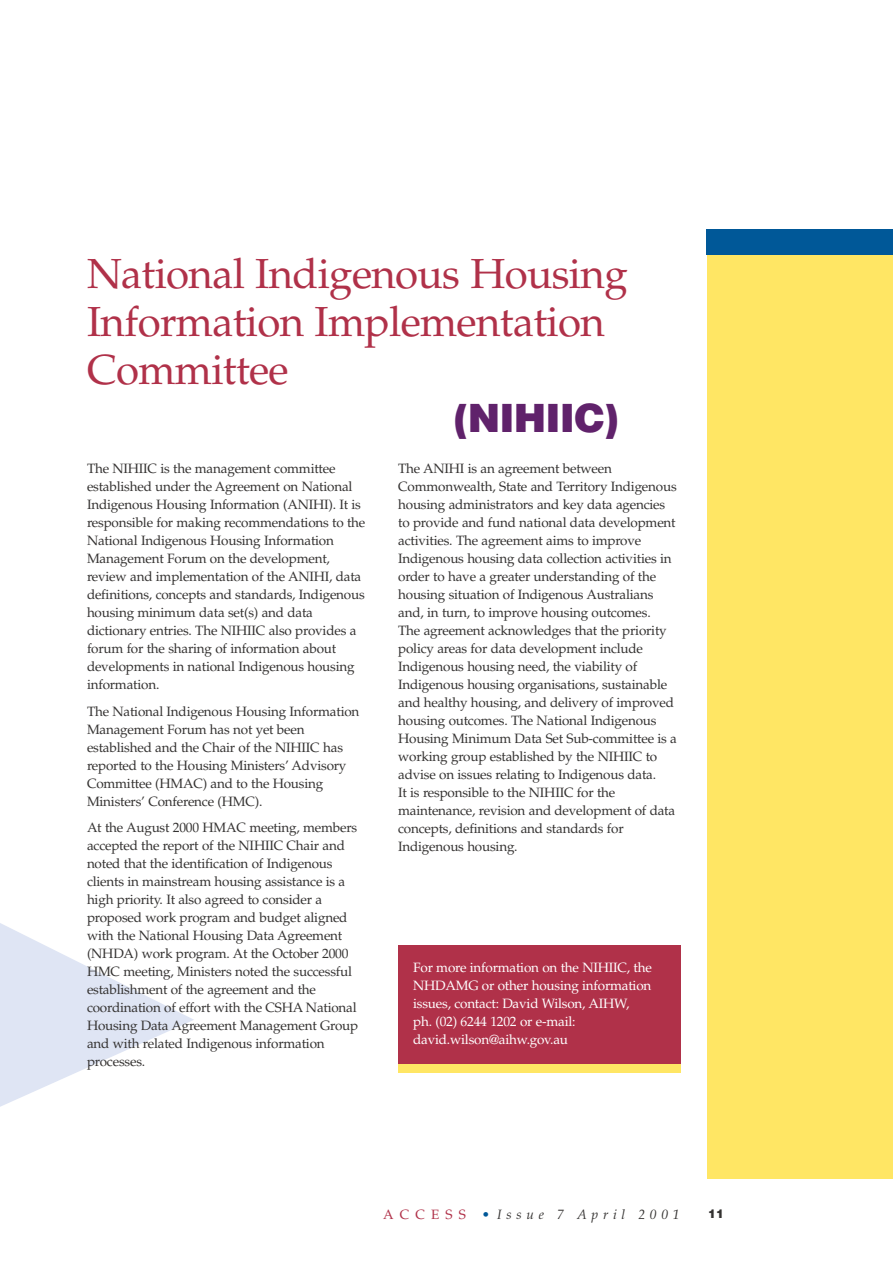
<style>
.page{position:relative;width:893px;height:1262px;background:#fff}
.page>*{position:absolute;margin:0;border:0;box-sizing:border-box;transform-origin:0 0}
.t1{font:42px/48px "Palatino";letter-spacing:-.015em;color:#b03149}
.t2{font:900 39px "Helvetica";letter-spacing:-.02em;color:#60226b}
.t3{font:13.5px/18px "Palatino";letter-spacing:-.015em;color:#343231}
.t4{font:13.5px/18px "Palatino";letter-spacing:-.015em;color:#fff}
.t5{font:italic 13.5px "Palatino";letter-spacing:.35em;color:#343231}
.t6{font:900 12px "Helvetica";color:#343231}
.s1{font-style:normal;color:#b03149}
.s2{font-style:normal;color:#005898}
</style>
<div class="page">
<div style="left:706px;top:255px;width:186px;height:923px;background:#ffe664"></div>
<div style="left:706px;top:230px;width:186px;height:25px;background:#005898"></div>
<svg style="left:0;top:923px;width:194px;height:184px;fill:#e2e7f5"></svg>
<div style="left:398px;top:944px;width:283px;height:120px;background:#b03149"></div>
<div style="left:398px;top:1064px;width:283px;height:9px;background:#ffe664"></div>
<h1 class="t1" style="left:87px;top:254px;width:542px">National Indigenous Housing<br>Information Implementation<br>Committee</h1>
<h2 class="t2" style="left:453px;top:403px;width:167px">(NIHIIC)</h2>
<p class="t3" style="left:87px;top:461px;width:280px">The NIHIIC is the management committee established under the Agreement on National Indigenous Housing Information (ANIHI). It is responsible for making recommendations to the National Indigenous Housing Information Management Forum on the development, review and implementation of the ANIHI, data definitions, concepts and standards, Indigenous housing minimum data set(s) and data dictionary entries. The NIHIIC also provides a forum for the sharing of information about developments in national Indigenous housing information.</p>
<p class="t3" style="left:87px;top:703px;width:274px">The National Indigenous Housing Information Management Forum has not yet been established and the Chair of the NIHIIC has reported to the Housing Ministers’ Advisory Committee (HMAC) and to the Housing Ministers’ Conference (HMC).</p>
<p class="t3" style="left:87px;top:820px;width:273px">At the August 2000 HMAC meeting, members accepted the report of the NIHIIC Chair and noted that the identification of Indigenous clients in mainstream housing assistance is a high priority. It also agreed to consider a proposed work program and budget aligned with the National Housing Data Agreement (NHDA) work program. At the October 2000<br>HMC meeting, Ministers noted the successful establishment of the agreement and the coordination of effort with the CSHA National Housing Data Agreement Management Group and with related Indigenous information processes.</p>
<p class="t3" style="left:398px;top:461px;width:280px">The ANIHI is an agreement between Commonwealth, State and Territory Indigenous housing administrators and key data agencies to provide and fund national data development activities. The agreement aims to improve Indigenous housing data collection activities in order to have a greater understanding of the housing situation of Indigenous Australians and, in turn, to improve housing outcomes.<br>The agreement acknowledges that the priority policy areas for data development include Indigenous housing need, the viability of Indigenous housing organisations, sustainable and healthy housing, and delivery of improved housing outcomes. The National Indigenous Housing Minimum Data Set Sub-committee is a working group established by the NIHIIC to advise on issues relating to Indigenous data.<br>It is responsible to the NIHIIC for the maintenance, revision and development of data concepts, definitions and standards for Indigenous housing.</p>
<p class="t4" style="left:413px;top:959px;width:240px">For more information on the NIHIIC, the NHDAMG or other housing information issues, contact: David Wilson, AIHW, ph. (02) 6244 1202 or e-mail: david.wilson@aihw.gov.au</p>
<p class="t5" style="left:383px;top:1209px;width:298px"><span class="s1">ACCESS</span> <span class="s2">•</span> Issue 7 April 2001</p>
<p class="t6" style="left:708px;top:1209px;width:18px">11</p>
</div>
